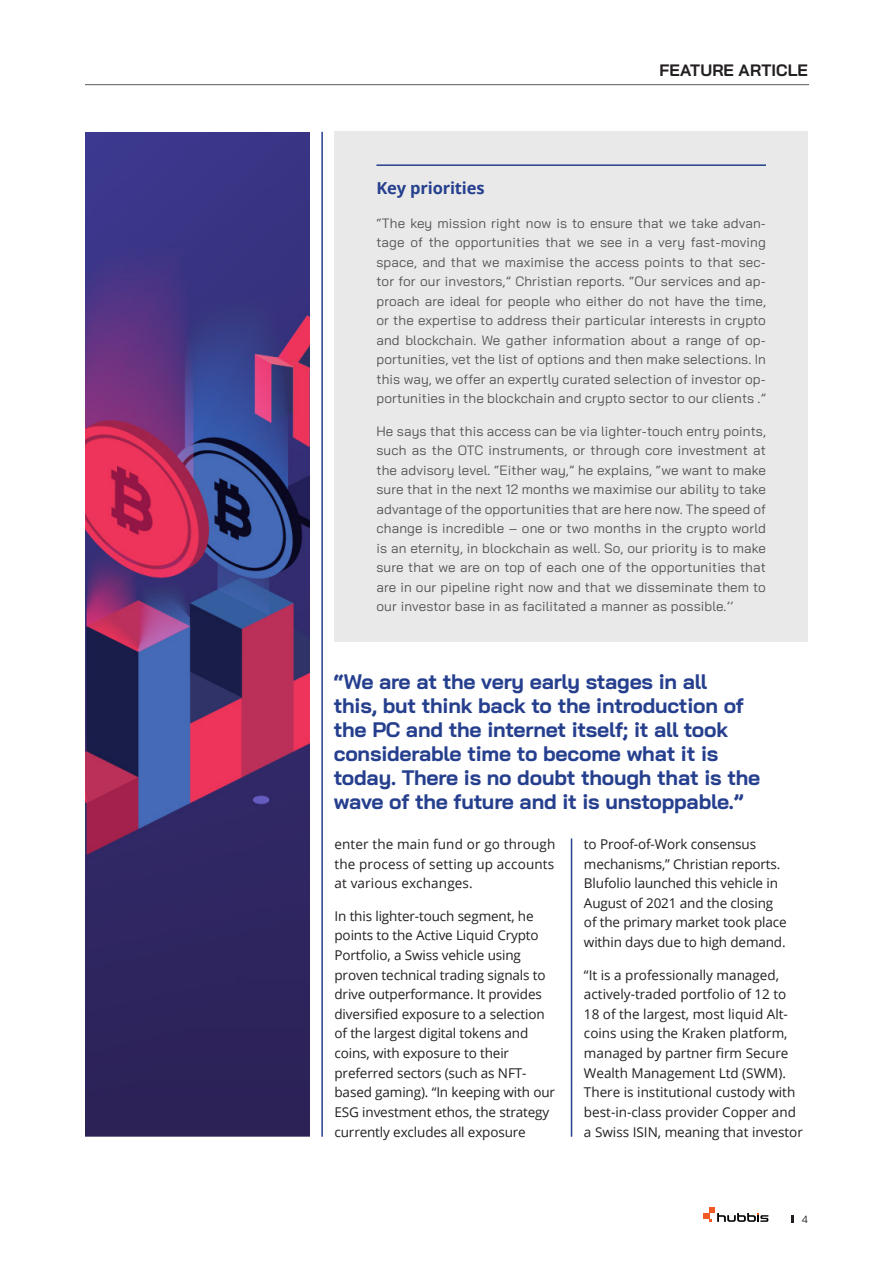
<style>
.page{position:relative;width:893px;height:1263px;background:#fff}
.page>*{position:absolute;margin:0;border:0;box-sizing:border-box;transform-origin:0 0}
.pull_quote{font:700 21px/24px "Bai Jamjuree";letter-spacing:-.01em;color:#253f8e}
.t1{font:700 16.5px "Bai Jamjuree";letter-spacing:.005em;color:#231f20}
.Box_subtitle{font:700 16.5px "Open Sans";letter-spacing:-.01em;color:#253f8e}
.box_content{font:13.5px/19.5px "Bai Jamjuree";letter-spacing:.01em;color:#535355;text-align:justify}
.content_style_no_hyp{font:13.5px/19.6px "Open Sans";letter-spacing:-.01em;color:#231f20}
.t2{font:10.5px "Bai Jamjuree";color:#231f20}
</style>
<div class="page">
<svg style="left:703px;top:1207px;width:65px;height:15px"></svg>
<svg style="left:791px;top:1215px;width:3px;height:8px"></svg>
<hr style="left:321px;top:132px;width:2px;height:1005px;background:#253f8e">
<div style="left:334px;top:132px;width:474px;height:510px;background:#e9e9e9"></div>
<hr style="left:376px;top:164px;width:390px;height:2px;background:#253f8e">
<hr style="left:571px;top:838px;width:1px;height:299px;background:#253f8e">
<img style="left:85px;top:133px;width:224px;height:1004px">
<hr style="left:85px;top:84px;width:724px;height:1px;background:#57585a">
<p class="Box_subtitle" style="left:376px;top:177px;width:110px">Key priorities</p>
<p class="t1" style="left:659px;top:61px;width:150px">FEATURE ARTICLE</p>
<p class="box_content" style="left:376px;top:213px;width:391px">“The key mission right now is to ensure that we take advan&shy;tage of the opportunities that we see in a very fast-moving space, and that we maximise the access points to that sec&shy;tor for our investors,” Christian reports. “Our services and ap&shy;proach are ideal for people who either do not have the time, or the expertise to address their particular interests in crypto and blockchain. We gather information about a range of op&shy;portunities, vet the list of options and then make selections. In this way, we offer an expertly curated selection of investor op&shy;portunities in the blockchain and crypto sector to our clients .”</p>
<p class="box_content" style="left:376px;top:421px;width:391px">He says that this access can be via lighter-touch entry points, such as the OTC instruments, or through core investment at the advisory level. “Either way,” he explains, “we want to make sure that in the next 12 months we maximise our ability to take advantage of the opportunities that are here now. The speed of change is incredible – one or two months in the crypto world is an eternity, in blockchain as well. So, our priority is to make sure that we are on top of each one of the opportunities that are in our pipeline right now and that we disseminate them to our investor base in as facilitated a manner as possible.’’</p>
<p class="pull_quote" style="left:334px;top:670px;width:428px">“We are at the very early stages in all<br>this, but think back to the introduction of the PC and the internet itself; it all took considerable time to become what it is today. There is no doubt though that is the wave of the future and it is unstoppable.”</p>
<p class="content_style_no_hyp" style="left:334px;top:834px;width:222px;text-align:justify">enter the main fund or go through the process of setting up accounts at various exchanges.</p>
<p class="content_style_no_hyp" style="left:334px;top:905px;width:222px">In this lighter-touch segment, he points to the Active Liquid Crypto Portfolio, a Swiss vehicle using proven technical trading signals to drive outperformance. It provides diversified exposure to a selection of the largest digital tokens and coins, with exposure to their preferred sectors (such as NFT&shy;based gaming). “In keeping with our ESG investment ethos, the strategy currently excludes all exposure</p>
<p class="content_style_no_hyp" style="left:584px;top:834px;width:204px">to Proof-of-Work consensus mechanisms,” Christian reports.<br>Blufolio launched this vehicle in<br>August of 2021 and the closing of the primary market took place within days due to high demand.</p>
<p class="content_style_no_hyp" style="left:584px;top:964px;width:220px">“It is a professionally managed, actively-traded portfolio of 12 to 18 of the largest, most liquid Alt&shy;coins using the Kraken platform, managed by partner firm Secure Wealth Management Ltd (SWM).<br>There is institutional custody with best-in-class provider Copper and a Swiss ISIN, meaning that investor</p>
<p class="t2" style="left:802px;top:1210px;width:8px">4</p>
</div>
